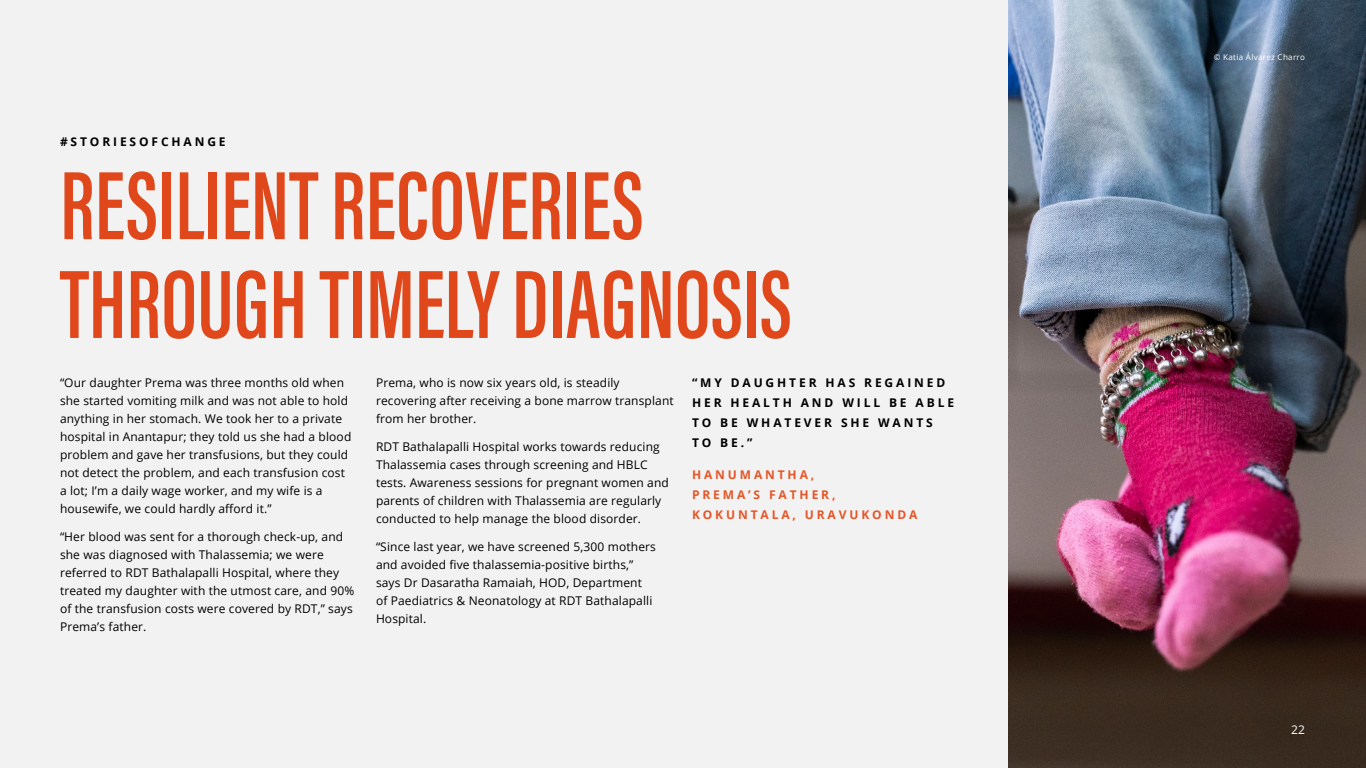
<style>
.page{position:relative;width:1366px;height:768px;background:#f2f2f2}
.page>*{position:absolute;margin:0;border:0;box-sizing:border-box;transform-origin:0 0}
.t1{font:600 100px/98.8px "Acumin Pro Extra Cond";color:#e0481c;scale:.95 1}
.t2{font:12px/18px "Open Sans";letter-spacing:.01em;color:#000}
.t3{font:700 12px/20px "Open Sans";letter-spacing:.24em;color:#000}
.t4{font:700 12px/20px "Open Sans";letter-spacing:.24em;color:#e55527}
.t5{font:12px "Open Sans";color:#fff}
.t6{font:8px "Open Sans";letter-spacing:.04em;color:#fff}
</style>
<div class="page">
<img style="left:1008px;top:0;width:358px;height:768px">
<p class="t3" style="left:60px;top:131px;width:167px">#STORIESOFCHANGE</p>
<h1 class="t1" style="left:60px;top:156px;width:772px">RESILIENT RECOVERIES<br>THROUGH TIMELY DIAGNOSIS</h1>
<p class="t2" style="left:376px;top:374px;width:299px">Prema, who is now six years old, is steadily recovering after receiving a bone marrow transplant from her brother.</p>
<p class="t2" style="left:376px;top:438px;width:294px">RDT Bathalapalli Hospital works towards reducing Thalassemia cases through screening and HBLC tests. Awareness sessions for pregnant women and parents of children with Thalassemia are regularly conducted to help manage the blood disorder.</p>
<p class="t2" style="left:376px;top:538px;width:281px">“Since last year, we have screened 5,300 mothers and avoided five thalassemia-positive births,” says Dr Dasaratha Ramaiah, HOD, Department of Paediatrics &amp; Neonatology at RDT Bathalapalli Hospital.</p>
<p class="t2" style="left:60px;top:374px;width:293px">“Our daughter Prema was three months old when she started vomiting milk and was not able to hold anything in her stomach. We took her to a private hospital in Anantapur; they told us she had a blood problem and gave her transfusions, but they could not detect the problem, and each transfusion cost a lot; I’m a daily wage worker, and my wife is a housewife, we could hardly afford it.”</p>
<p class="t2" style="left:60px;top:528px;width:296px">“Her blood was sent for a thorough check-up, and she was diagnosed with Thalassemia; we were referred to RDT Bathalapalli Hospital, where they treated my daughter with the utmost care, and 90% of the transfusion costs were covered by RDT,” says Prema’s father.</p>
<p class="t3" style="left:692px;top:373px;width:264px">“MY DAUGHTER HAS REGAINED<br>HER HEALTH AND WILL BE ABLE<br>TO BE WHATEVER SHE WANTS<br>TO BE.”</p>
<p class="t4" style="left:692px;top:464px;width:227px">HANUMANTHA,<br>PREMA’S FATHER,<br>KOKUNTALA, URAVUKONDA</p>
<p class="t6" style="left:1214px;top:52px;width:93px">© Katia Álvarez Charro</p>
<p class="t5" style="left:1291px;top:721px;width:15px">22</p>
</div>
